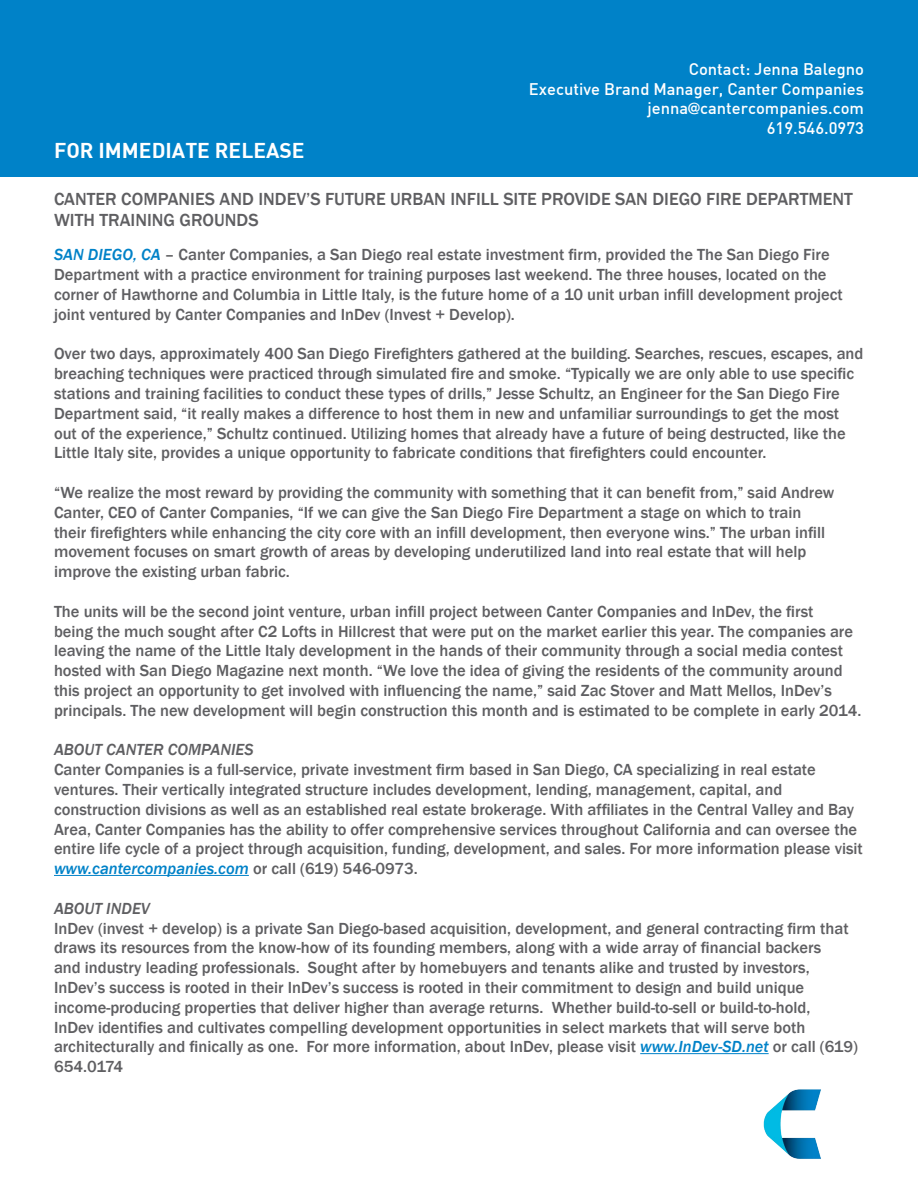
<style>
.page{position:relative;width:918px;height:1188px;background:#fff}
.page>*{position:absolute;margin:0;border:0;box-sizing:border-box;transform-origin:0 0}
.t1{font:21px "DIN Bold";color:#fff}
.t2{font:500 18px/21.6px "Franklin Gothic";color:#5f5f62}
.t3{font:500 16.5px/19.8px "Franklin Gothic";color:#5f5f62}
.t4{font:500 16.5px "DIN";color:#fff}
.t5{font:italic 500 16.5px "Franklin Gothic";color:#5f5f62}
.s1{font-family:"Franklin Gothic"}
.s2{font-style:italic;color:#0082c8}
</style>
<div class="page">
<div style="left:0;top:0;width:918px;height:176px;background:#0082c8"></div>
<hr style="left:54px;top:875px;width:195px;height:1px;background:#0082c8">
<hr style="left:640px;top:1053px;width:129px;height:1px;background:#0082c8">
<img style="left:763px;top:1089px;width:58px;height:70px">
<p class="t4" style="left:689px;top:58px;width:177px">Contact: Jenna Balegno</p>
<p class="t4" style="left:529px;top:78px;width:337px">Executive Brand Manager, Canter Companies</p>
<p class="t4" style="left:648px;top:98px;width:218px">jenna<span class="s1">@</span>cantercompanies.com</p>
<p class="t4" style="left:767px;top:118px;width:99px">619.546.0973</p>
<p class="t1" style="left:54px;top:137px;width:252px">FOR IMMEDIATE RELEASE</p>
<p class="t2" style="left:54px;top:188px;width:801px">CANTER COMPANIES AND INDEV’S FUTURE URBAN INFILL SITE PROVIDE SAN DIEGO FIRE DEPARTMENT<br>WITH TRAINING GROUNDS</p>
<p class="t3" style="left:54px;top:245px;width:790px"><span class="s2">SAN DIEGO, CA</span> – Canter Companies, a San Diego real estate investment firm, provided the The San Diego Fire Department with a practice environment for training purposes last weekend. The three houses, located on the corner of Hawthorne and Columbia in Little Italy, is the future home of a 10 unit urban infill development project joint ventured by Canter Companies and InDev (Invest + Develop).</p>
<p class="t3" style="left:54px;top:344px;width:811px">Over two days, approximately 400 San Diego Firefighters gathered at the building. Searches, rescues, escapes, and breaching techniques were practiced through simulated fire and smoke. “Typically we are only able to use specific stations and training facilities to conduct these types of drills,” Jesse Schultz, an Engineer for the San Diego Fire Department said, “it really makes a difference to host them in new and unfamiliar surroundings to get the most out of the experience,” Schultz continued. Utilizing homes that already have a future of being destructed, like the Little Italy site, provides a unique opportunity to fabricate conditions that firefighters could encounter.</p>
<p class="t3" style="left:54px;top:483px;width:782px">“We realize the most reward by providing the community with something that it can benefit from,” said Andrew Canter, CEO of Canter Companies, “If we can give the San Diego Fire Department a stage on which to train their firefighters while enhancing the city core with an infill development, then everyone wins.” The urban infill movement focuses on smart growth of areas by developing underutilized land into real estate that will help improve the existing urban fabric.</p>
<p class="t3" style="left:54px;top:602px;width:809px">The units will be the second joint venture, urban infill project between Canter Companies and InDev, the first<br>being the much sought after C2 Lofts in Hillcrest that were put on the market earlier this year. The companies are leaving the name of the Little Italy development in the hands of their community through a social media contest hosted with San Diego Magazine next month. “We love the idea of giving the residents of the community around this project an opportunity to get involved with influencing the name,” said Zac Stover and Matt Mellos, InDev’s principals. The new development will begin construction this month and is estimated to be complete in early 2014.</p>
<p class="t5" style="left:54px;top:740px;width:201px">ABOUT CANTER COMPANIES</p>
<p class="t3" style="left:54px;top:760px;width:810px">Canter Companies is a full-service, private investment firm based in San Diego, CA specializing in real estate ventures. Their vertically integrated structure includes development, lending, management, capital, and construction divisions as well as an established real estate brokerage. With affiliates in the Central Valley and Bay Area, Canter Companies has the ability to offer comprehensive services throughout California and can oversee the entire life cycle of a project through acquisition, funding, development, and sales. For more information please visit <span class="s2">www.cantercompanies.com</span> or call (619) 546-0973.</p>
<p class="t5" style="left:54px;top:898px;width:97px">ABOUT INDEV</p>
<p class="t3" style="left:54px;top:918px;width:806px">InDev (invest + develop) is a private San Diego-based acquisition, development, and general contracting firm that draws its resources from the know-how of its founding members, along with a wide array of financial backers<br>and industry leading professionals. Sought after by homebuyers and tenants alike and trusted by investors, InDev’s success is rooted in their InDev’s success is rooted in their commitment to design and build unique income-producing properties that deliver higher than average returns. Whether build-to-sell or build-to-hold,<br>InDev identifies and cultivates compelling development opportunities in select markets that will serve both architecturally and finically as one. For more information, about InDev, please visit <span class="s2">www.InDev-SD.net</span> or call (619)<br>654.0174</p>
</div>
